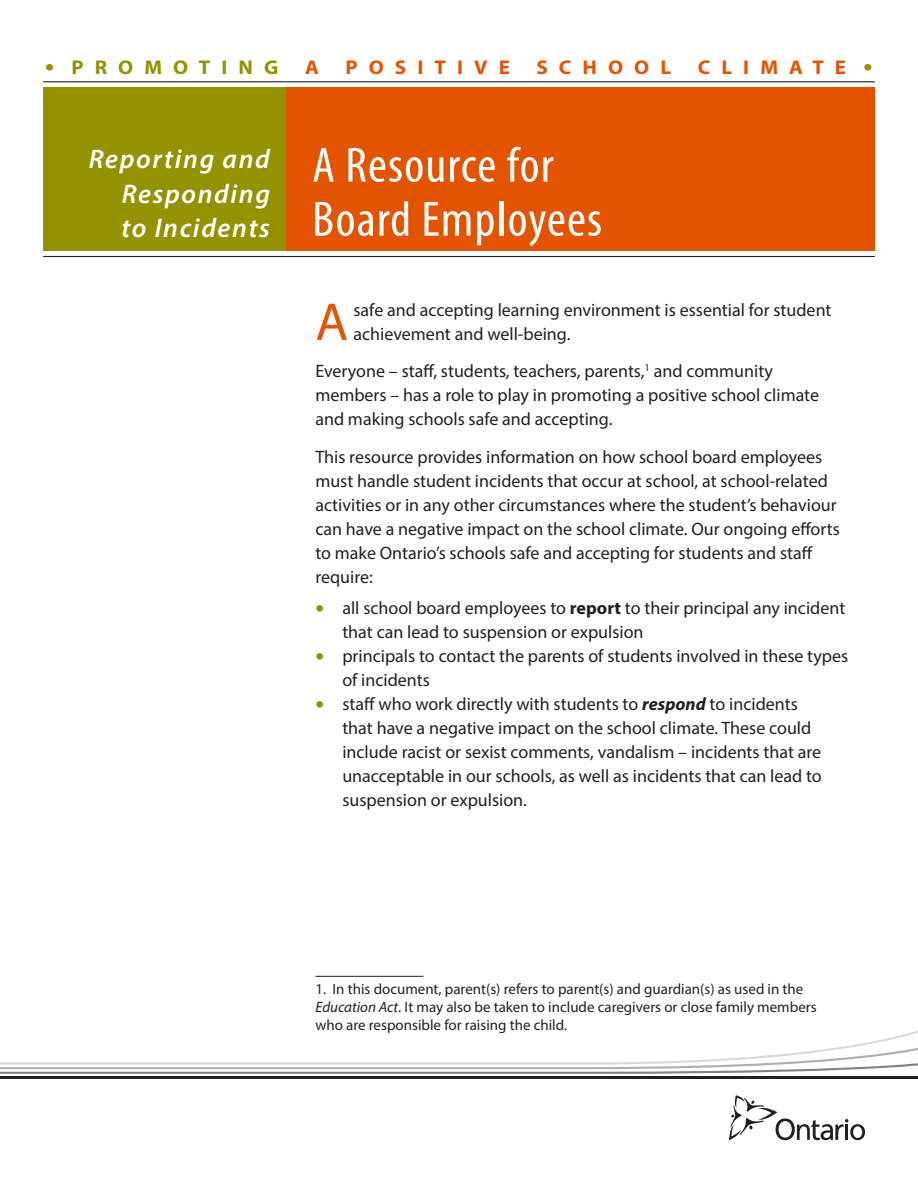
<style>
.page{position:relative;width:918px;height:1188px;background:#fff}
.page>*{position:absolute;margin:0;border:0;box-sizing:border-box;transform-origin:0 0}
.t1{font:53.55px "Myriad Pro";color:#e45400}
.t2{font:condensed 49.8px/54px "Myriad Pro";letter-spacing:.02em;color:#fff;scale:1.05 1}
.t3{font:italic 600 27px/34.5px "Myriad Pro";letter-spacing:.06em;color:#fff;text-align:justify}
.t4{font:700 19.95px "Myriad Pro";letter-spacing:.53em;color:#e45400;scale:1.05 1}
.t5{font:700 19.95px "Myriad Pro";letter-spacing:.53em;color:#939200;scale:1.05 1}
.t6{font:18px/24px "Myriad Pro";color:#231f20}
.t7{font:15px/18px "Myriad Pro";color:#231f20}
.s1{font-size:25.65px}
.s2{font-size:25.65px;color:#939200}
.s3{font-weight:700;font-size:25.5px;color:#939200}
.s4{font-weight:700}
.s5{font-weight:700;font-style:italic}
.s6{font-style:italic}
</style>
<div class="page">
<div style="left:43px;top:87px;width:244px;height:164px;background:#939200"></div>
<div style="left:286px;top:87px;width:589px;height:164px;background:#e45400"></div>
<hr style="left:43px;top:256px;width:832px;height:1px;background:#231f20">
<hr style="left:43px;top:81px;width:832px;height:1px;background:#231f20">
<svg style="left:729px;top:1095px;width:136px;height:45px"></svg>
<hr style="left:0;top:1076px;width:918px;height:2px;background:#231f20">
<svg style="left:0;top:1030px;width:918px;height:44px"></svg>
<hr style="left:315px;top:976px;width:108px;height:1px;background:#231f20">
<p class="t5" style="left:45px;top:55px;width:224px"><span class="s1">•</span> PROMOTING</p>
<p class="t4" style="left:305px;top:55px;width:15px">A</p>
<p class="t4" style="left:345px;top:55px;width:158px">POSITIVE</p>
<p class="t4" style="left:536px;top:55px;width:130px">SCHOOL</p>
<p class="t4" style="left:698px;top:55px;width:168px">CLIMATE <span class="s2">•</span></p>
<p class="t3" style="left:121px;top:141px;width:150px;text-indent:-33px">Reporting and Responding to Incidents</p>
<h1 class="t2" style="left:312px;top:138px;width:278px">A Resource for<br>Board Employees</h1>
<p class="t1" style="left:315px;top:289px;width:34px">A</p>
<p class="t6" style="left:354px;top:298px;width:480px">safe and accepting learning environment is essential for student achievement and well-being.</p>
<p class="t6" style="left:315px;top:359px;width:505px">Everyone – staff, students, teachers, parents,<sup>1</sup> and community members – has a role to play in promoting a positive school climate and making schools safe and accepting.</p>
<p class="t6" style="left:315px;top:445px;width:526px">This resource provides information on how school board employees must handle student incidents that occur at school, at school-related activities or in any other circumstances where the student’s behaviour can have a negative impact on the school climate. Our ongoing efforts to make Ontario’s schools safe and accepting for students and staff require:</p>
<p class="t6" style="left:342px;top:595px;width:504px;text-indent:-27px"><span class="s3">•</span> all school board employees to <span class="s4">report</span> to their principal any incident that can lead to suspension or expulsion</p>
<p class="t6" style="left:342px;top:643px;width:507px;text-indent:-27px"><span class="s3">•</span> principals to contact the parents of students involved in these types of incidents</p>
<p class="t6" style="left:342px;top:691px;width:481px;text-indent:-27px"><span class="s3">•</span> staff who work directly with students to <span class="s5">respond</span> to incidents that have a negative impact on the school climate. These could include racist or sexist comments, vandalism – incidents that are unacceptable in our schools, as well as incidents that can lead to suspension or expulsion.</p>
<p class="t7" style="left:315px;top:980px;width:503px">1. In this document, parent(s) refers to parent(s) and guardian(s) as used in the<br><span class="s6">Education Act</span>. It may also be taken to include caregivers or close family members who are responsible for raising the child.</p>
</div>
